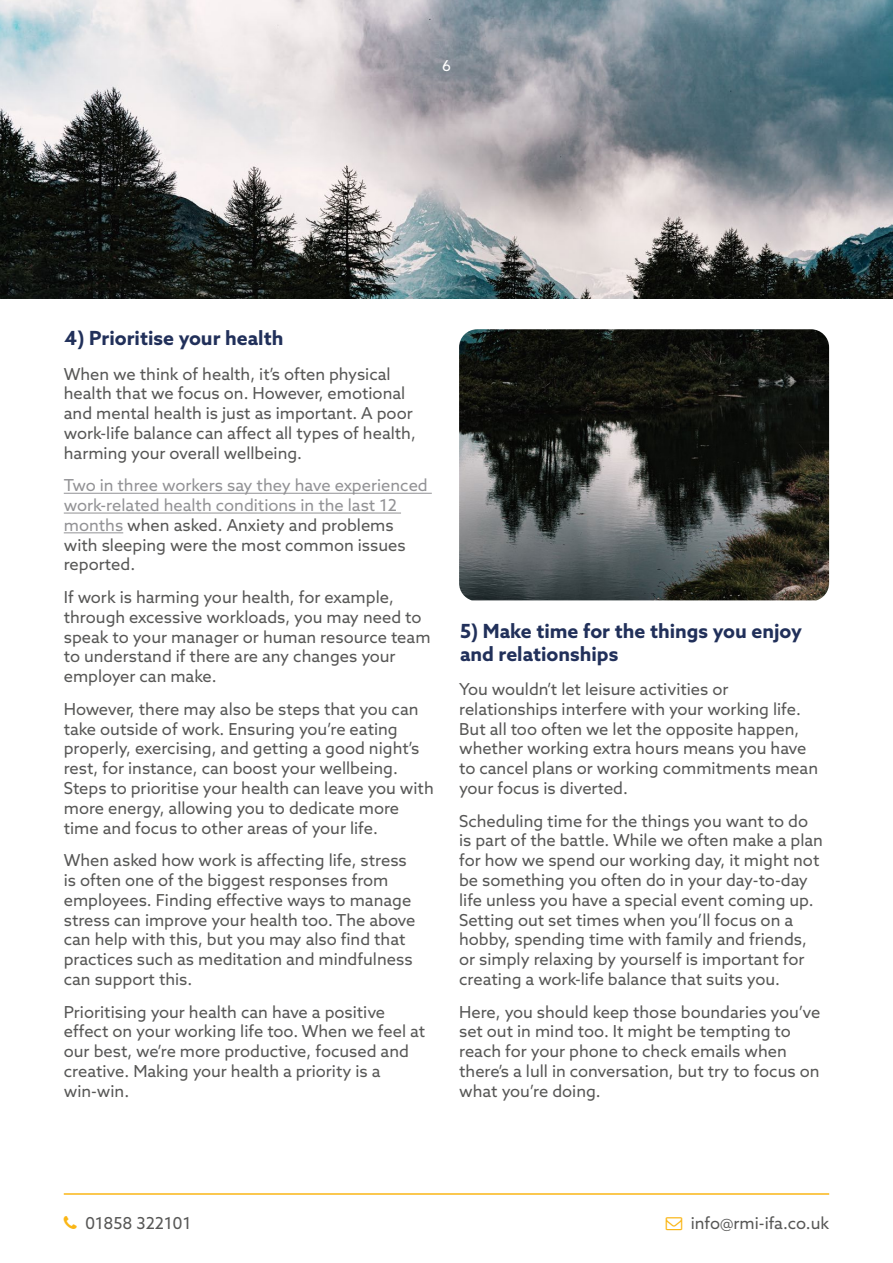
<style>
.page{position:relative;width:893px;height:1263px;background:#fff}
.page>*{position:absolute;margin:0;border:0;box-sizing:border-box;transform-origin:0 0}
.t1{font:700 19.5px/23.4px "Azo Sans";color:#21305a}
.t2{font:16.5px/19.8px "Azo Sans";color:#575756}
.t3{font:16.5px/19.8px "Azo Sans";color:#929295}
.t4{font:15px "Azo Sans";color:#fff}
.s1{color:#575756}
</style>
<div class="page">
<img style="left:0;top:0;width:893px;height:299px">
<hr style="left:64px;top:1193px;width:765px;height:2px;background:#fab616">
<hr style="left:64px;top:493px;width:368px;height:1px;background:#929295">
<hr style="left:64px;top:513px;width:337px;height:1px;background:#929295">
<hr style="left:64px;top:532px;width:59px;height:1px;background:#929295">
<img style="left:459px;top:329px;width:370px;height:271px">
<p class="t4" style="left:442px;top:56px;width:10px">6</p>
<p class="t1" style="left:65px;top:326px;width:220px">4) Prioritise your health</p>
<p class="t2" style="left:64px;top:363px;width:354px">When we think of health, it’s often physical health that we focus on. However, emotional and mental health is just as important. A poor work-life balance can affect all types of health, harming your overall wellbeing.</p>
<p class="t3" style="left:64px;top:475px;width:366px">Two in three workers say they have experienced work-related health conditions in the last 12 months <span class="s1">when asked. Anxiety and problems with sleeping were the most common issues reported.</span></p>
<p class="t2" style="left:64px;top:587px;width:368px">If work is harming your health, for example, through excessive workloads, you may need to speak to your manager or human resource team to understand if there are any changes your employer can make.</p>
<p class="t2" style="left:64px;top:699px;width:371px">However, there may also be steps that you can take outside of work. Ensuring you’re eating properly, exercising, and getting a good night’s rest, for instance, can boost your wellbeing.<br>Steps to prioritise your health can leave you with more energy, allowing you to dedicate more time and focus to other areas of your life.</p>
<p class="t2" style="left:64px;top:850px;width:353px">When asked how work is affecting life, stress is often one of the biggest responses from employees. Finding effective ways to manage stress can improve your health too. The above can help with this, but you may also find that practices such as meditation and mindfulness can support this.</p>
<p class="t2" style="left:64px;top:1001px;width:363px">Prioritising your health can have a positive effect on your working life too. When we feel at our best, we’re more productive, focused and creative. Making your health a priority is a win-win.</p>
<p class="t1" style="left:460px;top:619px;width:343px">5) Make time for the things you enjoy and relationships</p>
<p class="t2" style="left:459px;top:679px;width:360px">You wouldn’t let leisure activities or relationships interfere with your working life.<br>But all too often we let the opposite happen, whether working extra hours means you have to cancel plans or working commitments mean your focus is diverted.</p>
<p class="t2" style="left:459px;top:810px;width:365px">Scheduling time for the things you want to do is part of the battle. While we often make a plan for how we spend our working day, it might not be something you often do in your day-to-day life unless you have a special event coming up.<br>Setting out set times when you’ll focus on a hobby, spending time with family and friends, or simply relaxing by yourself is important for creating a work-life balance that suits you.</p>
<p class="t2" style="left:459px;top:1001px;width:363px">Here, you should keep those boundaries you’ve set out in mind too. It might be tempting to reach for your phone to check emails when there’s a lull in conversation, but try to focus on what you’re doing.</p>
<p class="t2" style="left:85px;top:1213px;width:108px">01858 322101</p>
<p class="t2" style="left:691px;top:1213px;width:140px">info@rmi-ifa.co.uk</p>
</div>
